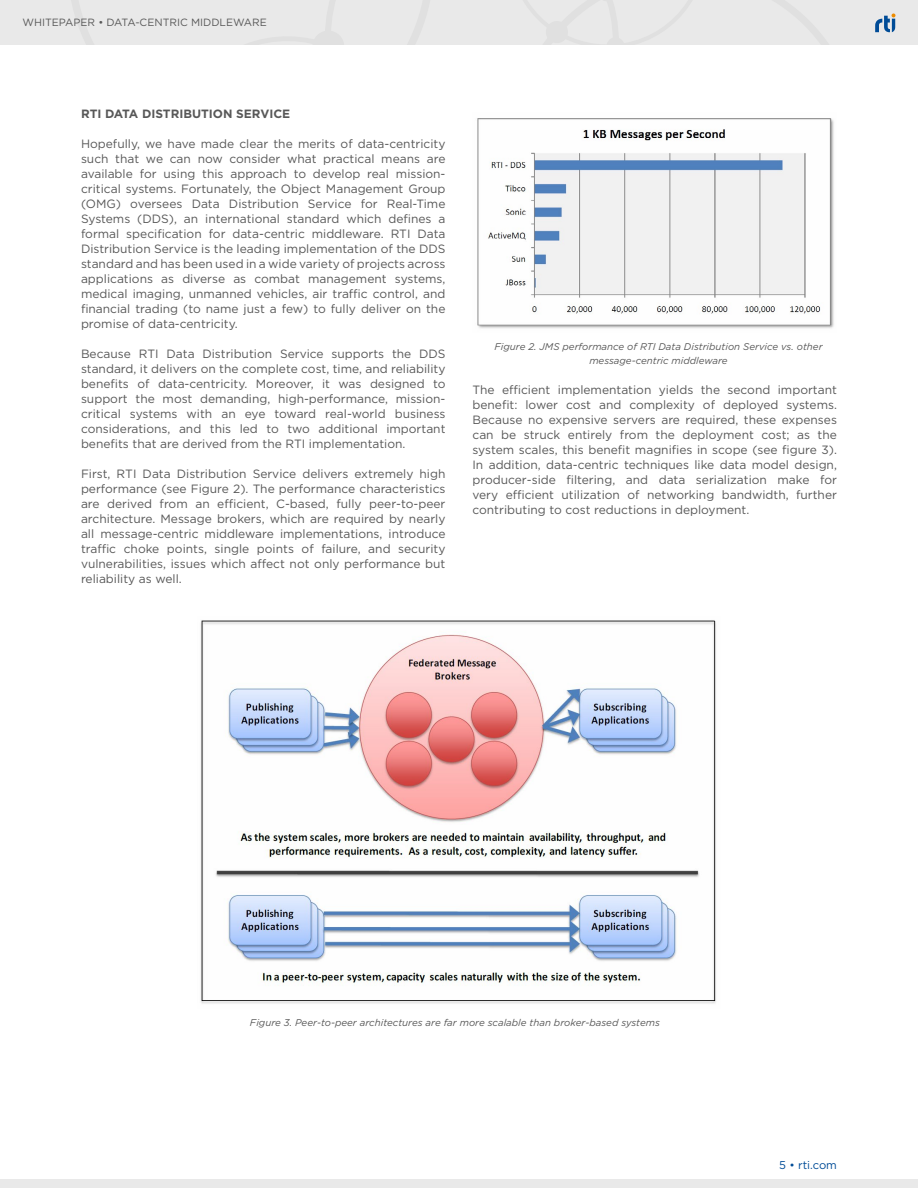
<style>
.page{position:relative;width:918px;height:1188px;background:#fff}
.page>*{position:absolute;margin:0;border:0;box-sizing:border-box;transform-origin:0 0}
.t1{font:12px/15px "Gotham";color:#585858;text-align:justify}
.t2{font:700 12px "Gotham";color:#585858}
.t3{font:11.25px "Gotham";color:#004c97}
.t4{font:10.5px "Gotham";color:#585858}
.t5{font:italic 9.75px/13.5px "Gotham";color:#585858;text-align:center}
</style>
<div class="page">
<div style="left:0;top:1179px;width:918px;height:9px;background:#e9e9e9"></div>
<div style="left:0;top:0;width:918px;height:45px;background:#e9e9e9"></div>
<svg style="left:875px;top:13px;width:21px;height:20px"></svg>
<img style="left:477px;top:118px;width:357px;height:211px">
<img style="left:201px;top:620px;width:515px;height:384px">
<p class="t4" style="left:22px;top:16px;width:100px">WHITEPAPER • Data</p>
<p class="t4" style="left:135px;top:16px;width:35px">-Centric</p>
<p class="t4" style="left:191px;top:16px;width:16px">Midd</p>
<p class="t4" style="left:220px;top:16px;width:16px">leware</p>
<p class="t2" style="left:81px;top:105px;width:8px">RTI</p>
<p class="t2" style="left:105px;top:105px;width:185px">DATA DISTRIBUTION SERVICE</p>
<p class="t1" style="left:81px;top:136px;width:366px">Hopefully, we have made clear the merits of data-centricity such that we can now consider what practical means are available for using this approach to develop real mission&shy;critical systems. Fortunately, the Object Management Group (OMG) oversees Data Distribution Service for Real-Time Systems (DDS), an international standard which defines a formal specification for data-centric middleware. RTI Data Distribution Service is the leading implementation of the DDS standard and has been used in a wide variety of projects across applications as diverse as combat management systems, medical imaging, unmanned vehicles, air traffic control, and financial trading (to name just a few) to fully deliver on the promise of data-centricity.</p>
<p class="t1" style="left:81px;top:346px;width:366px">Because RTI Data Distribution Service supports the DDS standard, it delivers on the complete cost, time, and reliability benefits of data-centricity. Moreover, it was designed to support the most demanding, high-performance, mission&shy;critical systems with an eye toward real-world business considerations, and this led to two additional important benefits that are derived from the RTI implementation.</p>
<p class="t1" style="left:81px;top:466px;width:366px">First, RTI Data Distribution Service delivers extremely high performance (see Figure 2). The performance characteristics are derived from an efficient, C-based, fully peer-to-peer architecture. Message brokers, which are required by nearly all message-centric middleware implementations, introduce traffic choke points, single points of failure, and security vulnerabilities, issues which affect not only performance but reliability as well.</p>
<p class="t5" style="left:494px;top:340px;width:330px">Figure 2. JMS performance of RTI Data Distribution Service vs. other message-centric middleware</p>
<p class="t1" style="left:472px;top:382px;width:366px">The efficient implementation yields the second important benefit: lower cost and complexity of deployed systems.<br>Because no expensive servers are required, these expenses can be struck entirely from the deployment cost; as the system scales, this benefit magnifies in scope (see figure 3).<br>In addition, data-centric techniques like data model design, producer-side filtering, and data serialization make for very efficient utilization of networking bandwidth, further contributing to cost reductions in deployment.</p>
<p class="t5" style="left:250px;top:1016px;width:411px">Figure 3. Peer-to-peer architectures are far more scalable than broker-based systems</p>
<p class="t3" style="left:779px;top:1158px;width:59px">5 • rti.com</p>
</div>
